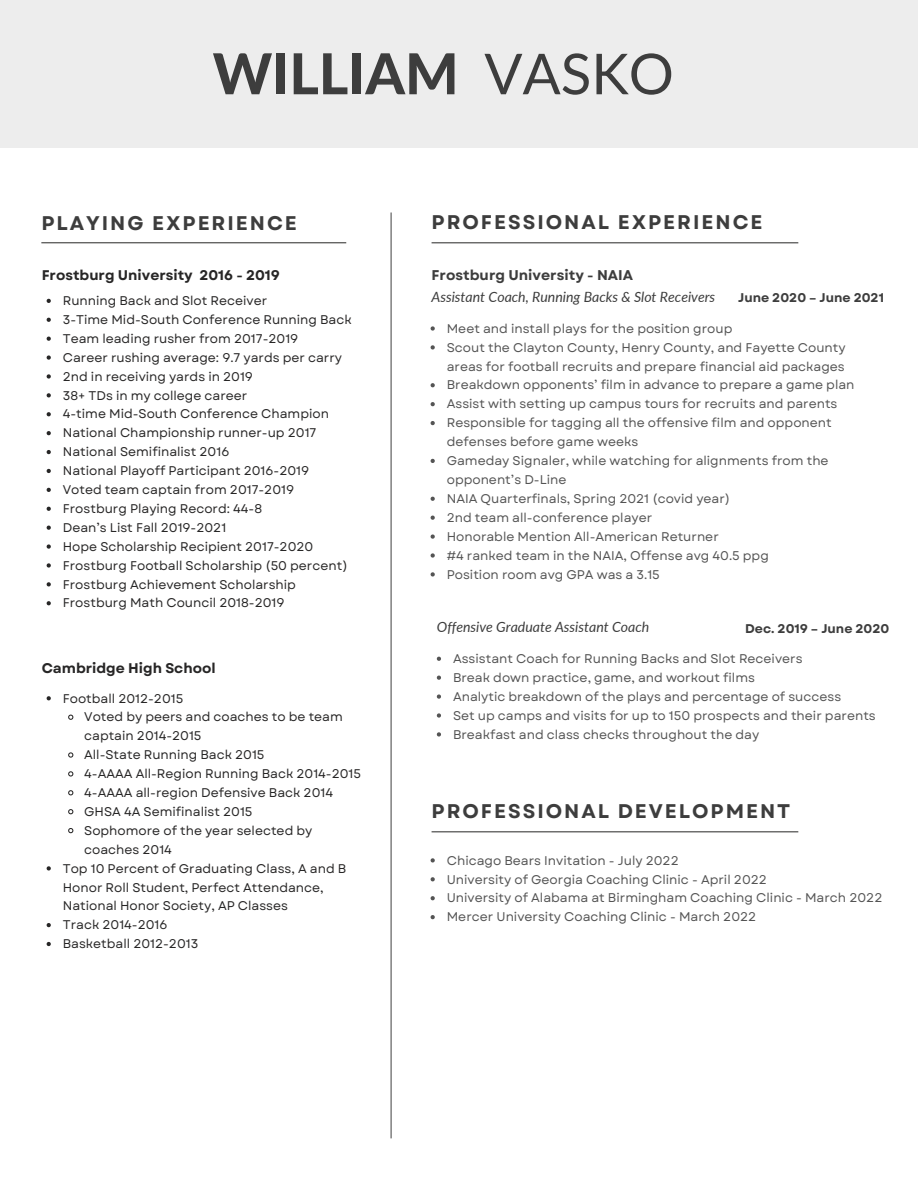
<style>
.page{position:relative;width:918px;height:1188px;background:#fff}
.page>*{position:absolute;margin:0;border:0;box-sizing:border-box;transform-origin:0 0}
.t1{font:800 56.4px "Lato";color:#3d3d3d}
.t2{font:700 19.8px "Garet";letter-spacing:.1em;color:#3d3d3d}
.t3{font:italic 14.1px "Lato";color:#3d3d3d}
.t4{font:700 14.1px "Garet";color:#3d3d3d}
.t5{font:700 13.95px "Garet";color:#272626}
.t6{font:12.6px/18.9px "Garet";color:#545454}
.t7{font:12.6px/18.9px "Garet";color:#272626}
.t8{font:700 12.6px "Garet";color:#3d3d3d}
.s1{font-weight:400}
</style>
<div class="page">
<hr style="left:391px;top:213px;width:1px;height:925px;background:#545454">
<hr style="left:432px;top:242px;width:366px;height:1px;background:#3f3f3e">
<div style="left:0;top:0;width:918px;height:147px;background:#ededed"></div>
<svg style="left:431px;top:326px;width:4px;height:5px"></svg>
<svg style="left:431px;top:345px;width:4px;height:5px"></svg>
<svg style="left:431px;top:383px;width:4px;height:4px"></svg>
<svg style="left:431px;top:402px;width:4px;height:4px"></svg>
<svg style="left:431px;top:421px;width:4px;height:4px"></svg>
<svg style="left:431px;top:459px;width:4px;height:4px"></svg>
<svg style="left:431px;top:497px;width:4px;height:4px"></svg>
<svg style="left:431px;top:516px;width:4px;height:4px"></svg>
<svg style="left:431px;top:534px;width:4px;height:5px"></svg>
<svg style="left:431px;top:553px;width:4px;height:5px"></svg>
<svg style="left:431px;top:572px;width:4px;height:5px"></svg>
<hr style="left:41px;top:242px;width:305px;height:1px;background:#3f3f3e">
<svg style="left:47px;top:299px;width:4px;height:4px"></svg>
<svg style="left:47px;top:318px;width:4px;height:4px"></svg>
<svg style="left:47px;top:337px;width:4px;height:4px"></svg>
<svg style="left:47px;top:355px;width:4px;height:5px"></svg>
<svg style="left:47px;top:374px;width:4px;height:5px"></svg>
<svg style="left:47px;top:393px;width:4px;height:4px"></svg>
<svg style="left:47px;top:412px;width:4px;height:4px"></svg>
<svg style="left:47px;top:431px;width:4px;height:4px"></svg>
<svg style="left:47px;top:450px;width:4px;height:4px"></svg>
<svg style="left:47px;top:469px;width:4px;height:4px"></svg>
<svg style="left:47px;top:488px;width:4px;height:4px"></svg>
<svg style="left:47px;top:507px;width:4px;height:4px"></svg>
<svg style="left:47px;top:526px;width:4px;height:4px"></svg>
<svg style="left:47px;top:544px;width:4px;height:5px"></svg>
<svg style="left:47px;top:563px;width:4px;height:5px"></svg>
<svg style="left:47px;top:582px;width:4px;height:4px"></svg>
<svg style="left:47px;top:601px;width:4px;height:4px"></svg>
<svg style="left:437px;top:657px;width:4px;height:4px"></svg>
<svg style="left:437px;top:676px;width:4px;height:4px"></svg>
<svg style="left:437px;top:694px;width:4px;height:5px"></svg>
<svg style="left:437px;top:713px;width:4px;height:5px"></svg>
<svg style="left:437px;top:732px;width:4px;height:5px"></svg>
<hr style="left:432px;top:831px;width:366px;height:1px;background:#3f3f3e">
<svg style="left:431px;top:858px;width:4px;height:5px"></svg>
<svg style="left:431px;top:877px;width:4px;height:4px"></svg>
<svg style="left:431px;top:896px;width:4px;height:4px"></svg>
<svg style="left:431px;top:915px;width:4px;height:4px"></svg>
<svg style="left:47px;top:696px;width:4px;height:4px"></svg>
<svg style="left:68px;top:714px;width:6px;height:6px"></svg>
<svg style="left:68px;top:752px;width:6px;height:6px"></svg>
<svg style="left:68px;top:771px;width:6px;height:6px"></svg>
<svg style="left:68px;top:790px;width:6px;height:6px"></svg>
<svg style="left:68px;top:809px;width:6px;height:6px"></svg>
<svg style="left:68px;top:828px;width:6px;height:6px"></svg>
<svg style="left:47px;top:866px;width:4px;height:5px"></svg>
<svg style="left:47px;top:923px;width:4px;height:4px"></svg>
<svg style="left:47px;top:942px;width:4px;height:4px"></svg>
<h1 class="t1" style="left:213px;top:39px;width:463px">WILLIAM <span class="s1">VASKO</span></h1>
<h2 class="t2" style="left:41px;top:209px;width:257px">PLAYING EXPERIENCE</h2>
<p class="t5" style="left:42px;top:265px;width:240px">Frostburg University 2016 - 2019</p>
<p class="t7" style="left:63px;top:291px;width:290px">Running Back and Slot Receiver<br>3-Time Mid-South Conference Running Back Team leading rusher from 2017-2019<br>Career rushing average: 9.7 yards per carry 2nd in receiving yards in 2019<br>38+ TDs in my college career<br>4-time Mid-South Conference Champion National Championship runner-up 2017<br>National Semifinalist 2016<br>National Playoff Participant 2016-2019<br>Voted team captain from 2017-2019<br>Frostburg Playing Record: 44-8<br>Dean’s List Fall 2019-2021<br>Hope Scholarship Recipient 2017-2020<br>Frostburg Football Scholarship (50 percent)<br>Frostburg Achievement Scholarship Frostburg Math Council 2018-2019</p>
<p class="t5" style="left:42px;top:658px;width:175px">Cambridge High School</p>
<p class="t7" style="left:63px;top:689px;width:122px">Football 2012-2015</p>
<p class="t7" style="left:84px;top:708px;width:260px">Voted by peers and coaches to be team</p>
<p class="t7" style="left:84px;top:727px;width:119px">captain 2014-2015</p>
<p class="t7" style="left:84px;top:745px;width:182px">All-State Running Back 2015</p>
<p class="t7" style="left:84px;top:764px;width:278px">4-AAAA All-Region Running Back 2014-2015</p>
<p class="t7" style="left:84px;top:783px;width:250px">4-AAAA all-region Defensive Back 2014</p>
<p class="t7" style="left:84px;top:802px;width:170px">GHSA 4A Semifinalist 2015</p>
<p class="t7" style="left:84px;top:821px;width:230px">Sophomore of the year selected by</p>
<p class="t7" style="left:84px;top:840px;width:89px">coaches 2014</p>
<p class="t7" style="left:63px;top:859px;width:285px">Top 10 Percent of Graduating Class, A and B</p>
<p class="t7" style="left:63px;top:878px;width:262px">Honor Roll Student, Perfect Attendance,</p>
<p class="t7" style="left:63px;top:897px;width:227px">National Honor Society, AP Classes</p>
<p class="t7" style="left:63px;top:916px;width:106px">Track 2014-2016</p>
<p class="t7" style="left:63px;top:934px;width:137px">Basketball 2012-2013</p>
<h2 class="t2" style="left:432px;top:208px;width:332px">PROFESSIONAL EXPERIENCE</h2>
<p class="t4" style="left:432px;top:265px;width:203px">Frostburg University - NAIA</p>
<p class="t3" style="left:432px;top:288px;width:285px">Assistant Coach, Running Backs &amp; Slot Receivers</p>
<p class="t8" style="left:738px;top:289px;width:148px">June 2020 – June 2021</p>
<p class="t6" style="left:447px;top:319px;width:409px">Meet and install plays for the position group<br>Scout the Clayton County, Henry County, and Fayette County areas for football recruits and prepare financial aid packages Breakdown opponents’ film in advance to prepare a game plan Assist with setting up campus tours for recruits and parents Responsible for tagging all the offensive film and opponent defenses before game weeks<br>Gameday Signaler, while watching for alignments from the opponent’s D-Line<br>NAIA Quarterfinals, Spring 2021 (covid year)<br>2nd team all-conference player<br>Honorable Mention All-American Returner<br>#4 ranked team in the NAIA, Offense avg 40.5 ppg<br>Position room avg GPA was a 3.15</p>
<p class="t3" style="left:437px;top:618px;width:214px">Offensive Graduate Assistant Coach</p>
<p class="t8" style="left:745px;top:619px;width:146px">Dec. 2019 – June 2020</p>
<p class="t6" style="left:453px;top:649px;width:424px">Assistant Coach for Running Backs and Slot Receivers<br>Break down practice, game, and workout films<br>Analytic breakdown of the plays and percentage of success<br>Set up camps and visits for up to 150 prospects and their parents Breakfast and class checks throughout the day</p>
<h2 class="t2" style="left:432px;top:797px;width:360px">PROFESSIONAL DEVELOPMENT</h2>
<p class="t6" style="left:447px;top:851px;width:437px">Chicago Bears Invitation - July 2022<br>University of Georgia Coaching Clinic - April 2022<br>University of Alabama at Birmingham Coaching Clinic - March 2022<br>Mercer University Coaching Clinic - March 2022</p>
</div>
